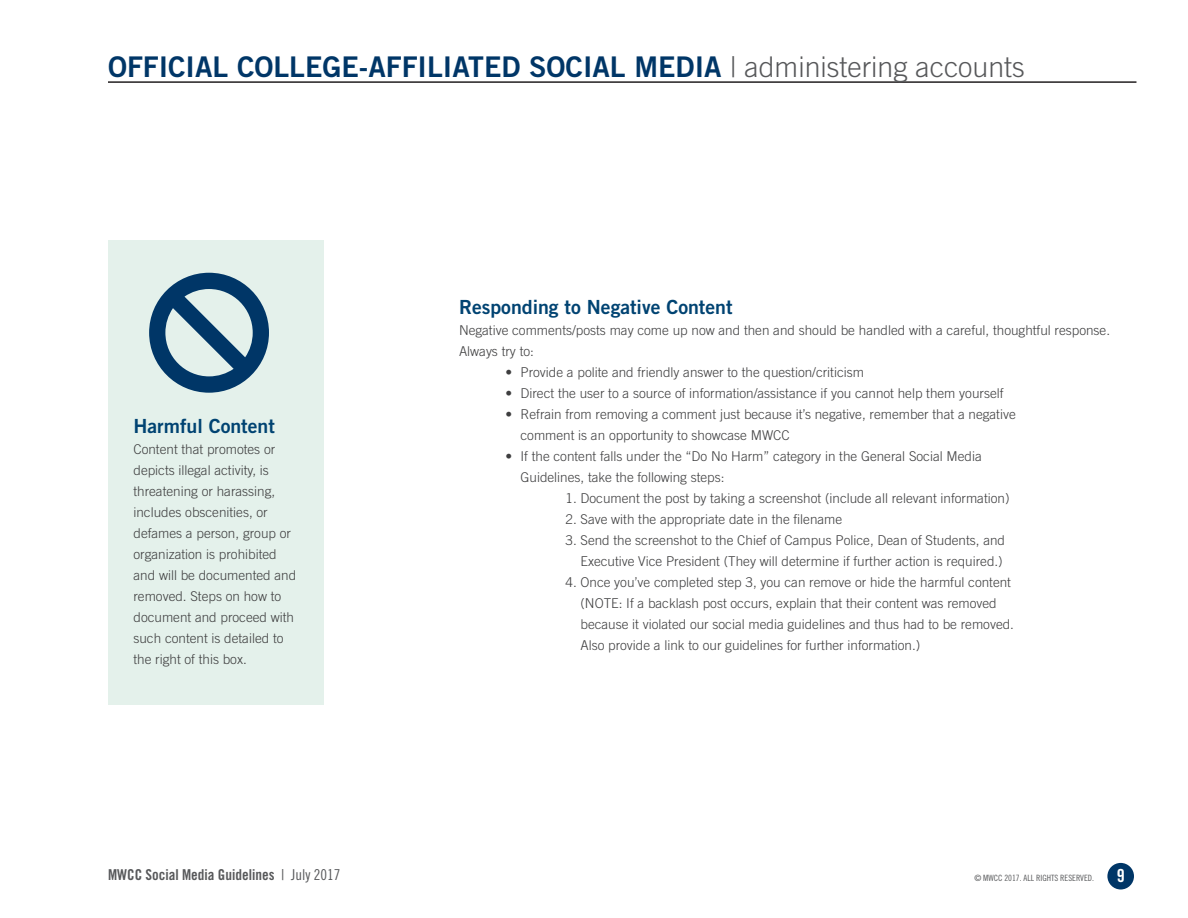
<style>
.page{position:relative;width:1188px;height:918px;background:#fff}
.page>*{position:absolute;margin:0;border:0;box-sizing:border-box;transform-origin:0 0}
.t1{font:28.5px "Trade Gothic Bold Two";color:#003667}
.t2{font:19.5px "Trade Gothic Bold Two";color:#004372}
.t3{font:15px "Trade Gothic Bold Cond Twenty";color:#57585a}
.t4{font:300 13.5px/21px "Trade Gothic";color:#3e3e3f}
.t5{font:8.7px "Trade Gothic Cond Eighteen";color:#57585a}
.s1{font-family:"Trade Gothic";font-weight:300;color:#57585a}
.s2{font-family:"Trade Gothic Cond Eighteen"}
.s3{font-family:"Trade Gothic Bold Cond Twenty";font-size:18px;color:#fff}
</style>
<div class="page">
<div style="left:1107px;top:863px;width:27px;height:27px;background:#003667;border-radius:50%"></div>
<hr style="left:108px;top:81px;width:1028px;height:2px;background:#231f20">
<div style="left:108px;top:241px;width:216px;height:464px;background:#e4f1eb"></div>
<svg style="left:149px;top:273px;width:120px;height:120px"></svg>
<p class="t1" style="left:108px;top:49px;width:918px">OFFICIAL COLLEGE-AFFILIATED SOCIAL MEDIA <span class="s1">| administering accounts</span></p>
<p class="t2" style="left:133px;top:414px;width:143px">Harmful Content</p>
<p class="t4" style="left:133px;top:439px;width:164px">Content that promotes or depicts illegal activity, is threatening or harassing, includes obscenities, or defames a person, group or organization is prohibited and will be documented and removed. Steps on how to document and proceed with such content is detailed to the right of this box.</p>
<p class="t2" style="left:459px;top:295px;width:275px">Responding to Negative Content</p>
<p class="t4" style="left:459px;top:320px;width:653px">Negative comments/posts may come up now and then and should be handled with a careful, thoughtful response.<br>Always try to:</p>
<p class="t4" style="left:506px;top:362px;width:360px">• Provide a polite and friendly answer to the question/criticism</p>
<p class="t4" style="left:506px;top:383px;width:500px">• Direct the user to a source of information/assistance if you cannot help them yourself</p>
<p class="t4" style="left:520px;top:404px;width:497px;text-indent:-15px">• Refrain from removing a comment just because it’s negative, remember that a negative comment is an opportunity to showcase MWCC</p>
<p class="t4" style="left:520px;top:446px;width:463px;text-indent:-15px">• If the content falls under the “Do No Harm” category in the General Social Media<br>Guidelines, take the following steps:</p>
<p class="t4" style="left:566px;top:488px;width:446px">1. Document the post by taking a screenshot (include all relevant information)</p>
<p class="t4" style="left:566px;top:509px;width:278px">2. Save with the appropriate date in the filename</p>
<p class="t4" style="left:566px;top:530px;width:441px;text-align:right">3. Send the screenshot to the Chief of Campus Police, Dean of Students, and<br>Executive Vice President (They will determine if further action is required.)</p>
<p class="t4" style="left:580px;top:572px;width:435px;text-indent:-15px">4. Once you’ve completed step 3, you can remove or hide the harmful content (NOTE: If a backlash post occurs, explain that their content was removed because it violated our social media guidelines and thus had to be removed.<br>Also provide a link to our guidelines for further information.)</p>
<p class="t3" style="left:108px;top:866px;width:234px">MWCC Social Media Guidelines <span class="s2">| July 2017</span></p>
<p class="t5" style="left:974px;top:873px;width:152px">© MWCC 2017. ALL RIGHTS RESERVED. <span class="s3">9</span></p>
</div>
